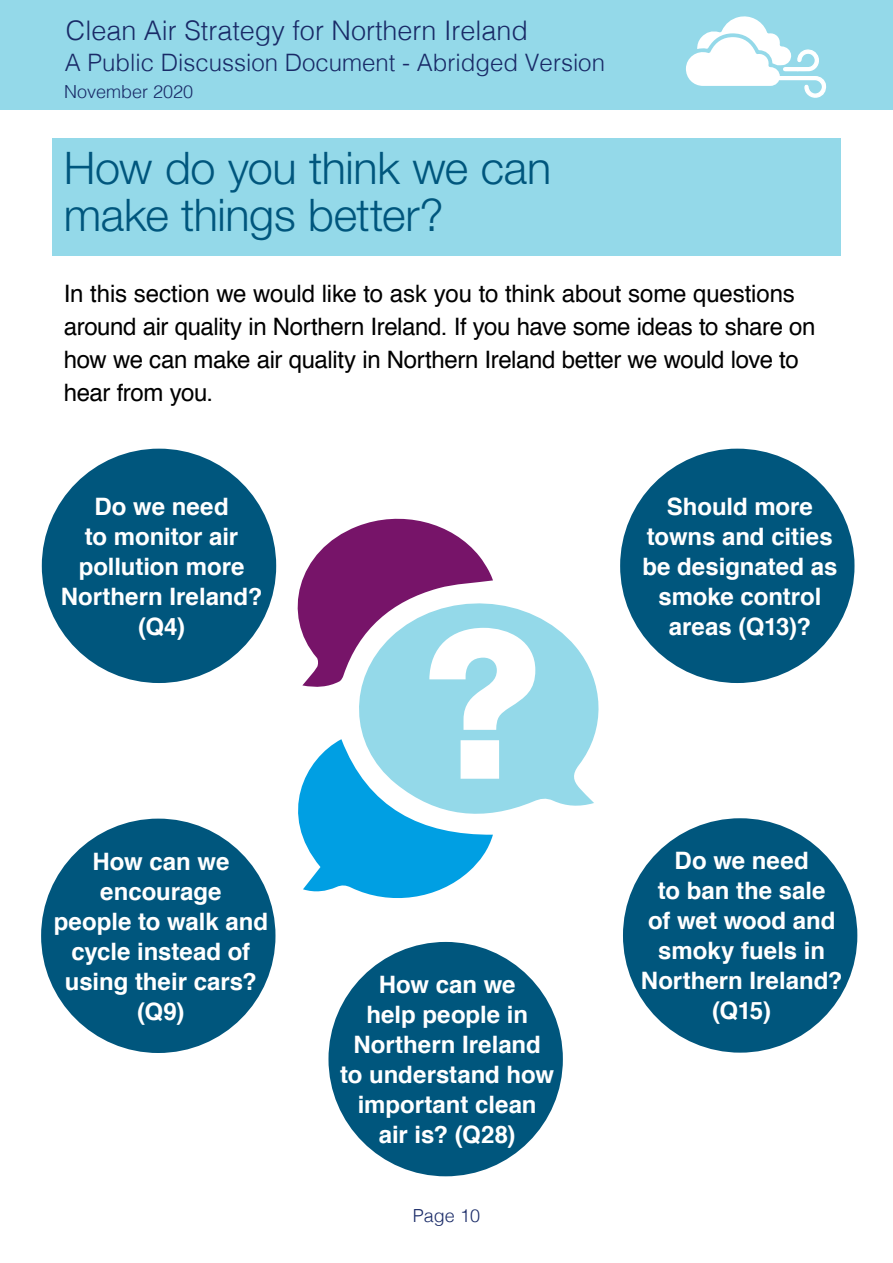
<style>
.page{position:relative;width:893px;height:1263px;background:#fff}
.page>*{position:absolute;margin:0;border:0;box-sizing:border-box;transform-origin:0 0}
._1_1_Header{font:800 207px "Helvetica Neue";color:#fff}
._1_1_Header-2{font:300 45px/46.5px "Helvetica Neue";letter-spacing:-.01em;color:#00567d}
.t1{font:300 27px "Helvetica";color:#192a67}
._1_3_Body_Text{font:700 24px/30px "Helvetica";color:#fff;text-align:center}
._1_3_Body_Text-2{font:24px/33px "Helvetica";letter-spacing:-.015em;color:#000}
.t2{font:300 24px "Helvetica";color:#192a67}
.t3{font:300 18px "Helvetica";color:#192a67}
</style>
<div class="page">
<div style="left:0;top:0;width:893px;height:109px;background:#94d9e9"></div>
<svg style="left:686px;top:16px;width:140px;height:82px"></svg>
<div style="left:52px;top:138px;width:789px;height:118px;background:#94d9e9"></div>
<svg style="left:359px;top:604px;width:240px;height:209px;fill:#94d9e9"></svg>
<svg style="left:297px;top:518px;width:196px;height:170px"></svg>
<svg style="left:298px;top:739px;width:195px;height:159px"></svg>
<div style="left:42px;top:449px;width:234px;height:234px;background:#00567d;border-radius:50%"></div>
<div style="left:328px;top:942px;width:235px;height:234px;background:#00567d;border-radius:50%"></div>
<div style="left:41px;top:819px;width:234px;height:234px;background:#00567d;border-radius:50%"></div>
<div style="left:620px;top:449px;width:234px;height:234px;background:#00567d;border-radius:50%"></div>
<div style="left:623px;top:818px;width:234px;height:235px;background:#00567d;border-radius:50%"></div>
<p class="t1" style="left:66px;top:7px;width:464px">Clean Air Strategy for Northern Ireland</p>
<p class="t3" style="left:64px;top:76px;width:131px">November 2020</p>
<p class="t2" style="left:65px;top:43px;width:542px">A Public Discussion Document - Abridged Version</p>
<p class="_1_1_Header-2" style="left:64px;top:144px;width:489px">How do you think we can make things better?</p>
<p class="_1_3_Body_Text-2" style="left:64px;top:276px;width:753px">In this section we would like to ask you to think about some questions around air quality in Northern Ireland. If you have some ideas to share on how we can make air quality in Northern Ireland better we would love to hear from you.</p>
<p class="_1_3_Body_Text" style="left:61px;top:491px;width:203px">Do we need<br>to monitor air pollution more<br>Northern Ireland? (Q4)</p>
<p class="_1_3_Body_Text" style="left:54px;top:847px;width:216px">How can we encourage<br>people to walk and cycle instead of using their cars? (Q9)</p>
<p class="_1_1_Header" style="left:423px;top:582px;width:120px">?</p>
<p class="_1_3_Body_Text" style="left:340px;top:970px;width:215px">How can we<br>help people in<br>Northern Ireland to understand how important clean air is? (Q28)</p>
<p class="t3" style="left:413px;top:1200px;width:69px">Page 10</p>
<p class="_1_3_Body_Text" style="left:642px;top:491px;width:197px">Should more towns and cities be designated as smoke control areas (Q13)?</p>
<p class="_1_3_Body_Text" style="left:641px;top:846px;width:203px">Do we need<br>to ban the sale<br>of wet wood and smoky fuels in<br>Northern Ireland? (Q15)</p>
</div>
